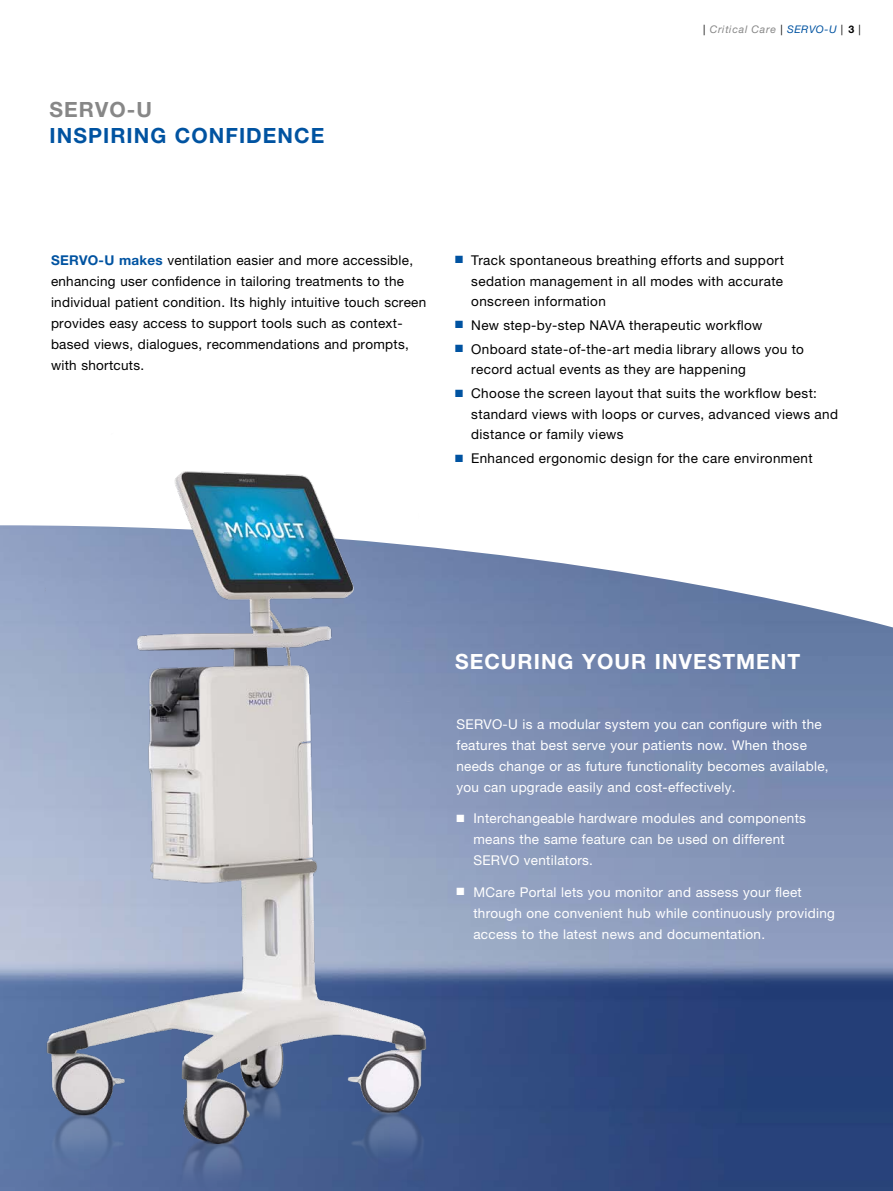
<style>
.page{position:relative;width:893px;height:1191px;background:#fff}
.page>*{position:absolute;margin:0;border:0;box-sizing:border-box;transform-origin:0 0}
.t1{font:700 21px "Helvetica Neue LT Std";letter-spacing:.05em;color:#fff}
.t2{font:700 21px "Helvetica Neue LT Std";letter-spacing:.05em;color:#0053a1}
.t3{font:700 21px "Helvetica Neue LT Std";letter-spacing:.05em;color:#878787}
.t4{font:13.5px/21px "Helvetica Neue LT Std";letter-spacing:.02em;color:#000}
.t5{font:13.5px/21px "Helvetica Neue LT Std";letter-spacing:.02em;color:#fff}
.t6{font:italic 10.5px "Helvetica Neue LT Std";letter-spacing:.07em;color:#878787}
.s1{font-style:normal;color:#000}
.s2{color:#0053a1}
.s3{font-weight:700;font-style:normal;color:#000}
.s4{color:#000}
.s5{font-weight:700;color:#0053a1}
</style>
<div class="page">
<img style="left:0;top:525px;width:893px;height:666px">
<img style="left:29px;top:471px;width:441px;height:720px">
<h1 class="t3" style="left:50px;top:97px;width:104px">SERVO-U</h1>
<h1 class="t2" style="left:50px;top:122px;width:14px">INSP</h1>
<h1 class="t2" style="left:103px;top:122px;width:89px">IRING CONF</h1>
<h1 class="t2" style="left:239px;top:122px;width:40px">IDENCE</h1>
<p class="t6" style="left:703px;top:23px;width:159px"><span class="s1">|</span> Critical Care <span class="s1">|</span> <span class="s2">SERVO-U</span> <span class="s1">|</span> <span class="s3">3</span> <span class="s4">|</span></p>
<p class="t4" style="left:51px;top:249px;width:377px"><span class="s5">SERVO-U MAKES</span> ventilation easier and more accessible, enhancing user confidence in tailoring treatments to the individual patient condition. Its highly intuitive touch screen provides easy access to support tools such as context&shy;based views, dialogues, recommendations and prompts, with shortcuts.</p>
<p class="t4" style="left:471px;top:249px;width:314px;text-align:justify;text-indent:-16px"><span class="s2">■</span> Track spontaneous breathing efforts and support sedation management in all modes with accurate onscreen information</p>
<p class="t4" style="left:455px;top:314px;width:309px"><span class="s2">■</span> New step-by-step NAVA therapeutic workflow</p>
<p class="t4" style="left:471px;top:338px;width:334px;text-indent:-16px"><span class="s2">■</span> Onboard state-of-the-art media library allows you to record actual events as they are happening</p>
<p class="t4" style="left:471px;top:383px;width:368px;text-indent:-16px"><span class="s2">■</span> Choose the screen layout that suits the workflow best: standard views with loops or curves, advanced views and distance or family views</p>
<p class="t4" style="left:455px;top:447px;width:359px"><span class="s2">■</span> Enhanced ergonomic design for the care environment</p>
<h1 class="t1" style="left:455px;top:648px;width:31px">SECUR</h1>
<h1 class="t1" style="left:534px;top:648px;width:66px">ING YOUR</h1>
<h1 class="t1" style="left:655px;top:648px;width:24px">INVESTMENT</h1>
<p class="t5" style="left:456px;top:713px;width:374px">SERVO-U is a modular system you can configure with the features that best serve your patients now. When those needs change or as future functionality becomes available, you can upgrade easily and cost-effectively.</p>
<p class="t5" style="left:473px;top:807px;width:334px;text-indent:-17px">■ Interchangeable hardware modules and components means the same feature can be used on different<br>SERVO ventilators.</p>
<p class="t5" style="left:473px;top:881px;width:363px;text-indent:-17px">■ MCare Portal lets you monitor and assess your fleet through one convenient hub while continuously providing access to the latest news and documentation.</p>
</div>
